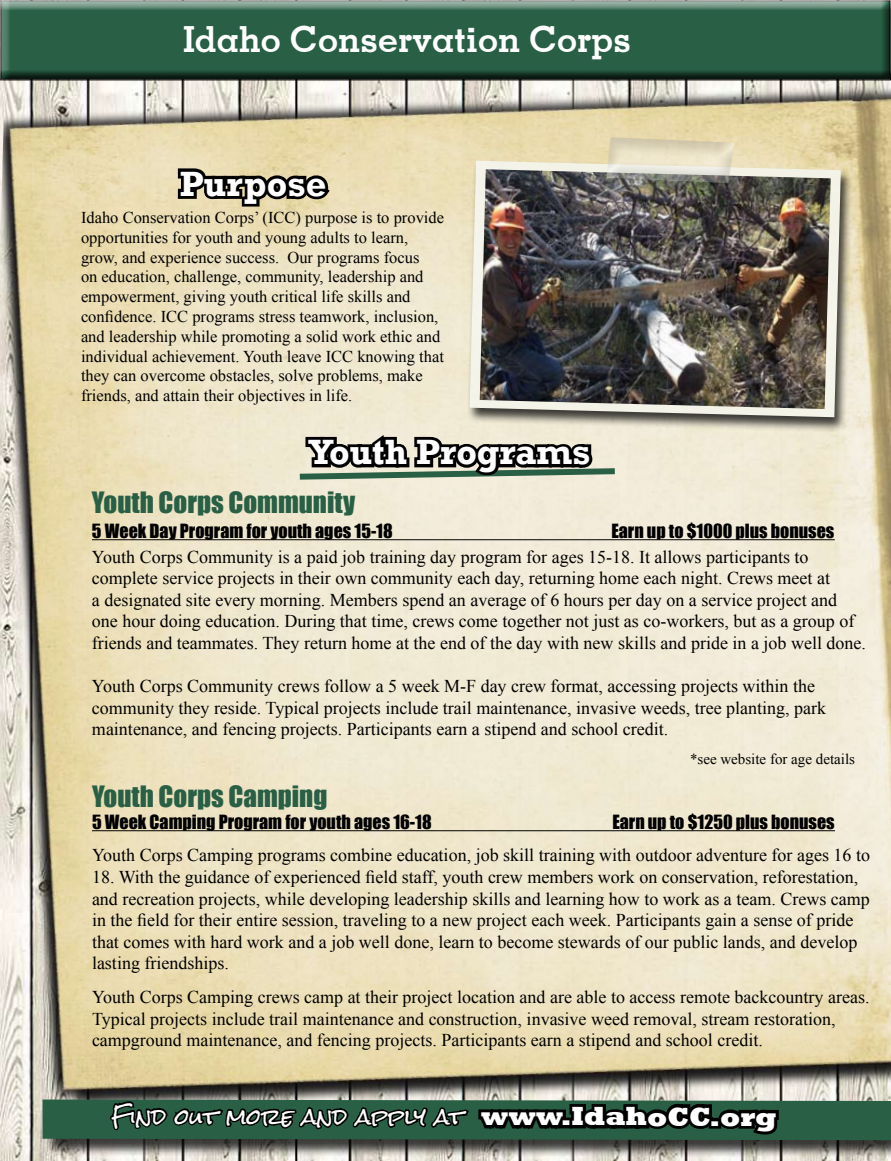
<style>
.page{position:relative;width:891px;height:1161px;background:#fff}
.page>*{position:absolute;margin:0;border:0;box-sizing:border-box;transform-origin:0 0}
.t1{font:700 36px "Memphis";color:#fff}
.t2{font:700 36px "Rockwell";color:#fff}
.t3{font:27px "Impact";color:#296045}
.t4{font:21px "Rock Salt";color:#fff}
.t5{font:18px/21.6px "Times New Roman";color:#000}
.t6{font:18px "Impact";color:#000}
.t7{font:16.5px/19.8px "Times New Roman";color:#000}
.t8{font:15px "Times New Roman";color:#000}
.s1{font-family:"Impact"}
.s2{font-family:"Rockwell";font-weight:800;font-size:27px}
</style>
<div class="page">
<div style="left:0;top:0;width:891px;height:82px;background:#000;opacity:.75"></div>
<img style="left:1px;top:68px;width:890px;height:1058px">
<hr style="left:92px;top:539px;width:743px;height:1px;background:#000">
<hr style="left:92px;top:830px;width:743px;height:1px;background:#000">
<div style="left:45px;top:1102px;width:846px;height:59px;background:#000;opacity:.75"></div>
<svg style="left:42px;top:1081px;width:849px;height:77px;background:#556659"></svg>
<div style="left:466px;top:160px;width:425px;height:281px;background:#000;opacity:.75"></div>
<img style="left:470px;top:161px;width:371px;height:256px">
<img style="left:480px;top:169px;width:351px;height:240px">
<svg style="left:582px;top:124px;width:168px;height:84px;background:#b0a994"></svg>
<svg style="left:300px;top:429px;width:315px;height:72px;background:#98998b"></svg>
<svg style="left:175px;top:164px;width:159px;height:69px;background:#a0967a"></svg>
<hr style="left:888px;top:0;width:3px;height:82px;background:#000;opacity:.75">
<p class="t1" style="left:183px;top:17px;width:450px">Idaho Conservation Corps</p>
<p class="t2" style="left:180px;top:162px;width:148px">Purpose</p>
<p class="t7" style="left:81px;top:207px;width:365px">Idaho Conservation Corps’ (ICC) purpose is to provide opportunities for youth and young adults to learn, grow, and experience success. Our programs focus<br>on education, challenge, community, leadership and empowerment, giving youth critical life skills and confidence. ICC programs stress teamwork, inclusion, and leadership while promoting a solid work ethic and individual achievement. Youth leave ICC knowing that they can overcome obstacles, solve problems, make friends, and attain their objectives in life.</p>
<p class="t2" style="left:309px;top:430px;width:284px">Youth Programs</p>
<p class="t3" style="left:92px;top:482px;width:265px">Youth Corps Community</p>
<p class="t6" style="left:92px;top:517px;width:302px">5 Week Day Program for youth ages 15-18</p>
<p class="t5" style="left:92px;top:519px;width:744px;line-height:24.6px;text-indent:519px"><span class="s1">Earn up to $1000 plus bonuses<br></span>Youth Corps Community is a paid job training day program for ages 15-18. It allows participants to</p>
<p class="t5" style="left:92px;top:567px;width:776px">complete service projects in their own community each day, returning home each night. Crews meet at<br>a designated site every morning. Members spend an average of 6 hours per day on a service project and one hour doing education. During that time, crews come together not just as co-workers, but as a group of friends and teammates. They return home at the end of the day with new skills and pride in a job well done.</p>
<p class="t5" style="left:92px;top:675px;width:736px">Youth Corps Community crews follow a 5 week M-F day crew format, accessing projects within the community they reside. Typical projects include trail maintenance, invasive weeds, tree planting, park maintenance, and fencing projects. Participants earn a stipend and school credit.</p>
<p class="t8" style="left:690px;top:749px;width:166px">*see website for age details</p>
<p class="t3" style="left:92px;top:776px;width:237px">Youth Corps Camping</p>
<p class="t6" style="left:92px;top:808px;width:341px">5 Week Camping Program for youth ages 16-18</p>
<p class="t5" style="left:92px;top:806px;width:780px;line-height:32.4px;text-indent:520px"><span class="s1">Earn up to $1250 plus bonuses<br></span>Youth Corps Camping programs combine education, job skill training with outdoor adventure for ages 16 to</p>
<p class="t5" style="left:92px;top:866px;width:779px">18. With the guidance of experienced field staff, youth crew members work on conservation, reforestation, and recreation projects, while developing leadership skills and learning how to work as a team. Crews camp in the field for their entire session, traveling to a new project each week. Participants gain a sense of pride that comes with hard work and a job well done, learn to become stewards of our public lands, and develop lasting friendships.</p>
<p class="t5" style="left:92px;top:986px;width:779px">Youth Corps Camping crews camp at their project location and are able to access remote backcountry areas.<br>Typical projects include trail maintenance and construction, invasive weed removal, stream restoration, campground maintenance, and fencing projects. Participants earn a stipend and school credit.</p>
<p class="t4" style="left:111px;top:1105px;width:667px">Find out more and apply at <span class="s2">www.IdahoCC.org</span></p>
</div>
